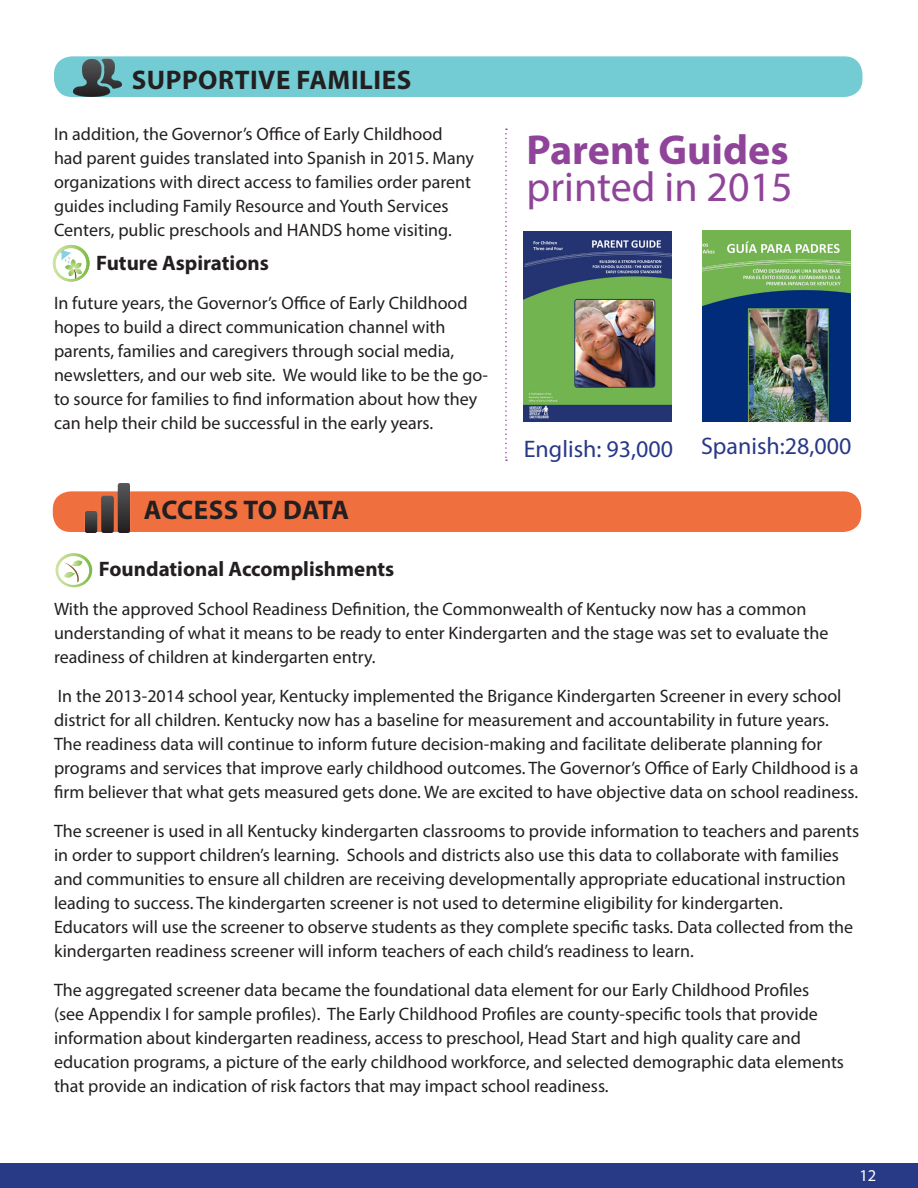
<style>
.page{position:relative;width:918px;height:1188px;background:#fff}
.page>*{position:absolute;margin:0;border:0;box-sizing:border-box;transform-origin:0 0}
.t1{font:42px/37.5px "Myriad Pro";color:#8f4499}
.t2{font:700 27px "Myriad Pro";letter-spacing:.02em;color:#231f20}
.t3{font:700 27px "Myriad Pro";letter-spacing:-.005em;color:#231f20}
.t4{font:24px "Myriad Pro";color:#283986}
.t5{font:700 21px "Myriad Pro";color:#231f20}
.t6{font:18px/24px "Myriad Pro";color:#231f20}
.t7{font:16.5px "Myriad Pro";color:#fff}
.s1{font-weight:700}
</style>
<div class="page">
<div style="left:0;top:1163px;width:918px;height:25px;background:#283986"></div>
<div style="left:53px;top:491px;width:808px;height:41px;background:#f06f3f;border-radius:18px"></div>
<img style="left:84px;top:484px;width:48px;height:48px">
<div style="left:54px;top:56px;width:808px;height:41px;background:#73ccd3;border-radius:18px"></div>
<img style="left:74px;top:56px;width:48px;height:41px">
<svg style="left:53px;top:245px;width:37px;height:37px"></svg>
<svg style="left:56px;top:553px;width:36px;height:35px"></svg>
<img style="left:702px;top:230px;width:148px;height:192px">
<img style="left:524px;top:232px;width:148px;height:189px">
<svg style="left:505px;top:129px;width:2px;height:332px"></svg>
<p class="t2" style="left:132px;top:62px;width:281px">SUPPORTIVE FAMILIES</p>
<p class="t6" style="left:54px;top:121px;width:422px">In addition, the Governor’s Office of Early Childhood had parent guides translated into Spanish in 2015. Many organizations with direct access to families order parent guides including Family Resource and Youth Services Centers, public preschools and HANDS home visiting.</p>
<p class="t5" style="left:96px;top:249px;width:174px">Future Aspirations</p>
<p class="t6" style="left:54px;top:291px;width:436px">In future years, the Governor’s Office of Early Childhood hopes to build a direct communication channel with parents, families and caregivers through social media, newsletters, and our web site. We would like to be the go&shy;to source for families to find information about how they can help their child be successful in the early years.</p>
<p class="t3" style="left:144px;top:493px;width:207px">ACCESS TO DATA</p>
<p class="t1" style="left:526px;top:130px;width:268px"><span class="s1">Parent Guides </span>printed in 2015</p>
<p class="t4" style="left:524px;top:434px;width:151px">English: 93,000</p>
<p class="t4" style="left:701px;top:431px;width:152px">Spanish:28,000</p>
<p class="t5" style="left:99px;top:555px;width:297px">Foundational Accomplishments</p>
<p class="t6" style="left:54px;top:597px;width:776px">With the approved School Readiness Definition, the Commonwealth of Kentucky now has a common understanding of what it means to be ready to enter Kindergarten and the stage was set to evaluate the readiness of children at kindergarten entry.</p>
<p class="t6" style="left:54px;top:684px;width:806px">In the 2013-2014 school year, Kentucky implemented the Brigance Kindergarten Screener in every school district for all children. Kentucky now has a baseline for measurement and accountability in future years.<br>The readiness data will continue to inform future decision-making and facilitate deliberate planning for programs and services that improve early childhood outcomes. The Governor’s Office of Early Childhood is a firm believer that what gets measured gets done. We are excited to have objective data on school readiness.</p>
<p class="t6" style="left:54px;top:819px;width:807px">The screener is used in all Kentucky kindergarten classrooms to provide information to teachers and parents in order to support children’s learning. Schools and districts also use this data to collaborate with families and communities to ensure all children are receiving developmentally appropriate educational instruction leading to success. The kindergarten screener is not used to determine eligibility for kindergarten.<br>Educators will use the screener to observe students as they complete specific tasks. Data collected from the kindergarten readiness screener will inform teachers of each child’s readiness to learn.</p>
<p class="t6" style="left:54px;top:978px;width:792px">The aggregated screener data became the foundational data element for our Early Childhood Profiles<br>(see Appendix I for sample profiles). The Early Childhood Profiles are county-specific tools that provide information about kindergarten readiness, access to preschool, Head Start and high quality care and education programs, a picture of the early childhood workforce, and selected demographic data elements that provide an indication of risk factors that may impact school readiness.</p>
<p class="t7" style="left:860px;top:1165px;width:18px">12</p>
</div>
